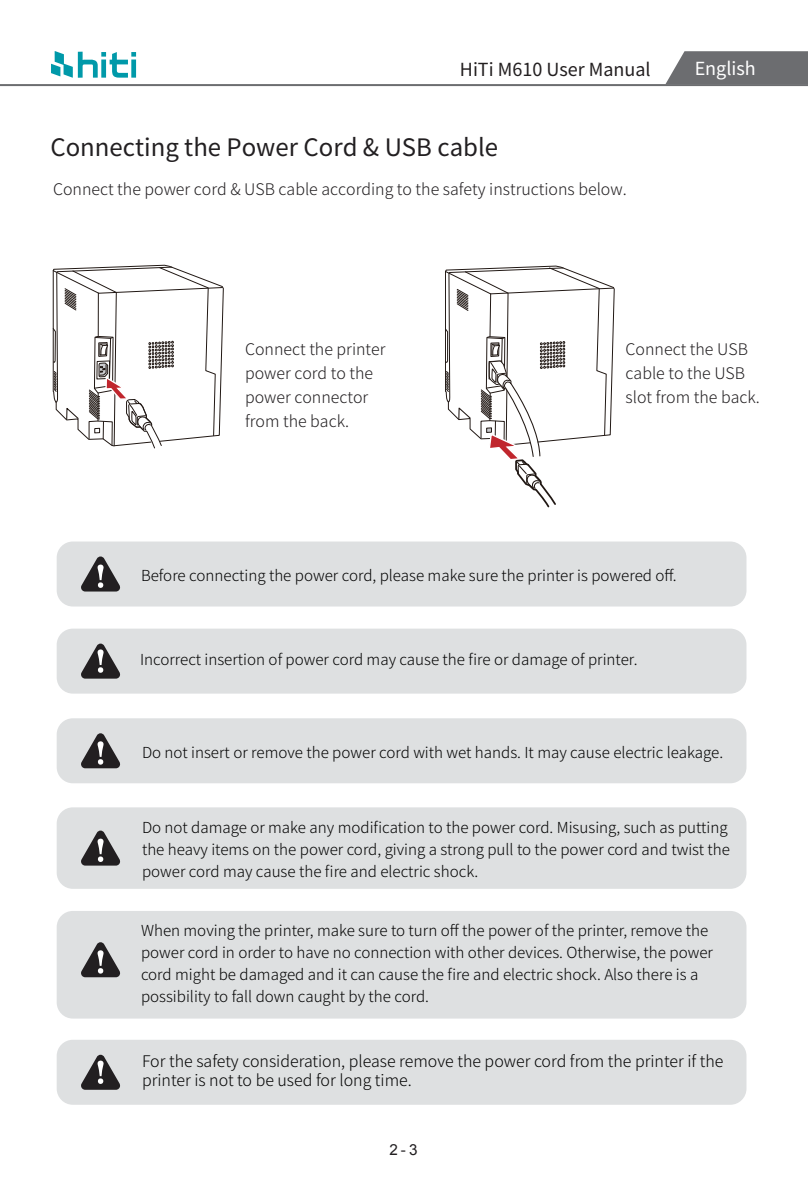
<style>
.page{position:relative;width:808px;height:1191px;background:#fff}
.page>*{position:absolute;margin:0;border:0;box-sizing:border-box;transform-origin:0 0}
.t1{font:24px "Noto Sans CJ Ktc";color:#221f21}
.t2{font:18px "Noto Sans CJ Ktc";color:#231f20}
.t3{font:18px "Noto Sans CJ Ktc";color:#fff}
.t4{font:300 16px/24px "Noto Sans CJ Ktc";color:#221f21}
.t5{font:300 16px/19.2px "Noto Sans CJ Ktc";color:#030303}
.t6{font:300 15.2px/22px "Noto Sans CJ Ktc";color:#030303}
.t7{font:15.2px "Arial";color:#221f21}
</style>
<div class="page">
<div style="left:57px;top:541px;width:689px;height:65px;background:#dee0e1;border-radius:16px"></div>
<svg style="left:81px;top:556px;width:39px;height:35px"></svg>
<div style="left:57px;top:718px;width:689px;height:65px;background:#dee0e1;border-radius:16px"></div>
<svg style="left:81px;top:733px;width:39px;height:35px"></svg>
<div style="left:57px;top:628px;width:689px;height:65px;background:#dee0e1;border-radius:16px"></div>
<svg style="left:81px;top:643px;width:39px;height:35px"></svg>
<div style="left:57px;top:1039px;width:689px;height:65px;background:#dee0e1;border-radius:16px"></div>
<svg style="left:81px;top:1054px;width:39px;height:35px"></svg>
<div style="left:57px;top:807px;width:689px;height:81px;background:#dee0e1;border-radius:16px"></div>
<svg style="left:81px;top:830px;width:39px;height:35px"></svg>
<div style="left:57px;top:911px;width:689px;height:107px;background:#dee0e1;border-radius:16px"></div>
<svg style="left:81px;top:942px;width:39px;height:35px"></svg>
<svg style="left:52px;top:264px;width:172px;height:185px"></svg>
<svg style="left:445px;top:265px;width:170px;height:242px"></svg>
<hr style="left:0;top:84px;width:808px;height:2px;background:#6c6d70">
<svg style="left:51px;top:51px;width:85px;height:27px"></svg>
<svg style="left:665px;top:51px;width:143px;height:33px"></svg>
<p class="t2" style="left:460px;top:59px;width:192px">HiTi M610 User Manual</p>
<p class="t3" style="left:695px;top:58px;width:63px">English</p>
<h1 class="t1" style="left:50px;top:133px;width:449px">Connecting the Power Cord &amp; USB cable</h1>
<p class="t4" style="left:53px;top:177px;width:575px">Connect the power cord &amp; USB cable according to the safety instructions below.</p>
<p class="t4" style="left:245px;top:337px;width:142px">Connect the printer power cord to the power connector from the back.</p>
<p class="t4" style="left:626px;top:338px;width:136px">Connect the USB cable to the USB slot from the back.</p>
<p class="t6" style="left:141px;top:564px;width:537px">Before connecting the power cord, please make sure the printer is powered off.</p>
<p class="t6" style="left:140px;top:648px;width:499px">Incorrect insertion of power cord may cause the fire or damage of printer.</p>
<p class="t6" style="left:142px;top:741px;width:583px">Do not insert or remove the power cord with wet hands. It may cause electric leakage.</p>
<p class="t6" style="left:142px;top:816px;width:589px">Do not damage or make any modification to the power cord. Misusing, such as putting the heavy items on the power cord, giving a strong pull to the power cord and twist the power cord may cause the fire and electric shock.</p>
<p class="t6" style="left:141px;top:919px;width:573px">When moving the printer, make sure to turn off the power of the printer, remove the power cord in order to have no connection with other devices. Otherwise, the power cord might be damaged and it can cause the fire and electric shock. Also there is a possibility to fall down caught by the cord.</p>
<p class="t5" style="left:142px;top:1051px;width:583px">For the safety consideration, please remove the power cord from the printer if the printer is not to be used for long time.</p>
<p class="t7" style="left:389px;top:1139px;width:30px">2-3</p>
</div>
